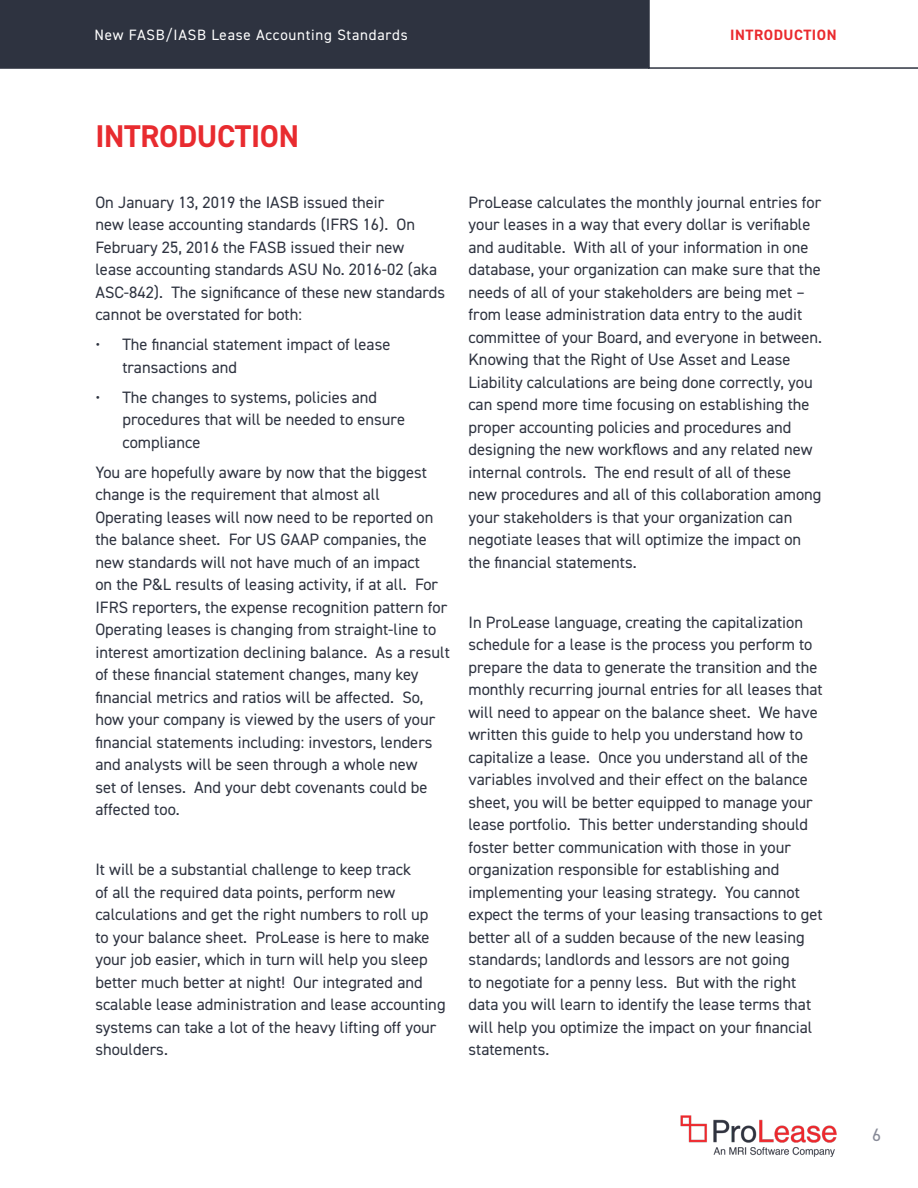
<style>
.page{position:relative;width:918px;height:1188px;background:#fff}
.page>*{position:absolute;margin:0;border:0;box-sizing:border-box;transform-origin:0 0}
.Body_Copy{font:700 31.5px "DIN2014";letter-spacing:-.01em;color:#e82b2f}
.t1{font:18px "DIN2014";color:#878a97}
.Body_Copy-2{font:16.5px/22.5px "DIN2014";color:#2e3340}
.t2{font:15px "DIN2014";letter-spacing:.05em;color:#fff}
.t3{font:700 15px "DIN2014";letter-spacing:.035em;color:#ea2a2e}
</style>
<div class="page">
<svg style="left:650px;top:67px;width:268px;height:2px"></svg>
<div style="left:0;top:0;width:650px;height:69px;background:#2e3340"></div>
<img style="left:681px;top:1116px;width:155px;height:41px">
<p class="t2" style="left:94px;top:26px;width:315px">New FASB/IASB Lease Accounting Standards</p>
<p class="t3" style="left:730px;top:25px;width:108px">INTRODUCTION</p>
<p class="Body_Copy" style="left:95px;top:115px;width:205px">INTRODUCTION</p>
<p class="Body_Copy-2" style="left:95px;top:191px;width:351px">On January 13, 2019 the IASB issued their<br>new lease accounting standards (IFRS 16). On February 25, 2016 the FASB issued their new<br>lease accounting standards ASU No. 2016-02 (aka ASC-842). The significance of these new standards cannot be overstated for both:</p>
<p class="Body_Copy-2" style="left:122px;top:333px;width:270px;text-indent:-27px">• The financial statement impact of lease transactions and</p>
<p class="Body_Copy-2" style="left:122px;top:386px;width:284px;text-indent:-27px">• The changes to systems, policies and procedures that will be needed to ensure compliance</p>
<p class="Body_Copy-2" style="left:95px;top:461px;width:356px">You are hopefully aware by now that the biggest change is the requirement that almost all Operating leases will now need to be reported on the balance sheet. For US GAAP companies, the new standards will not have much of an impact<br>on the P&amp;L results of leasing activity, if at all. For IFRS reporters, the expense recognition pattern for Operating leases is changing from straight-line to interest amortization declining balance. As a result of these financial statement changes, many key financial metrics and ratios will be affected. So, how your company is viewed by the users of your financial statements including: investors, lenders and analysts will be seen through a whole new<br>set of lenses. And your debt covenants could be affected too.</p>
<p class="Body_Copy-2" style="left:95px;top:858px;width:352px">It will be a substantial challenge to keep track<br>of all the required data points, perform new calculations and get the right numbers to roll up to your balance sheet. ProLease is here to make your job easier, which in turn will help you sleep better much better at night! Our integrated and scalable lease administration and lease accounting systems can take a lot of the heavy lifting off your shoulders.</p>
<p class="Body_Copy-2" style="left:468px;top:191px;width:355px">ProLease calculates the monthly journal entries for your leases in a way that every dollar is verifiable and auditable. With all of your information in one database, your organization can make sure that the needs of all of your stakeholders are being met – from lease administration data entry to the audit committee of your Board, and everyone in between.<br>Knowing that the Right of Use Asset and Lease Liability calculations are being done correctly, you can spend more time focusing on establishing the proper accounting policies and procedures and designing the new workflows and any related new internal controls. The end result of all of these new procedures and all of this collaboration among your stakeholders is that your organization can negotiate leases that will optimize the impact on the financial statements.</p>
<p class="Body_Copy-2" style="left:468px;top:611px;width:356px">In ProLease language, creating the capitalization schedule for a lease is the process you perform to prepare the data to generate the transition and the monthly recurring journal entries for all leases that will need to appear on the balance sheet. We have written this guide to help you understand how to capitalize a lease. Once you understand all of the variables involved and their effect on the balance sheet, you will be better equipped to manage your lease portfolio. This better understanding should foster better communication with those in your organization responsible for establishing and implementing your leasing strategy. You cannot expect the terms of your leasing transactions to get better all of a sudden because of the new leasing standards; landlords and lessors are not going<br>to negotiate for a penny less. But with the right data you will learn to identify the lease terms that will help you optimize the impact on your financial statements.</p>
<p class="t1" style="left:872px;top:1124px;width:10px">6</p>
</div>
